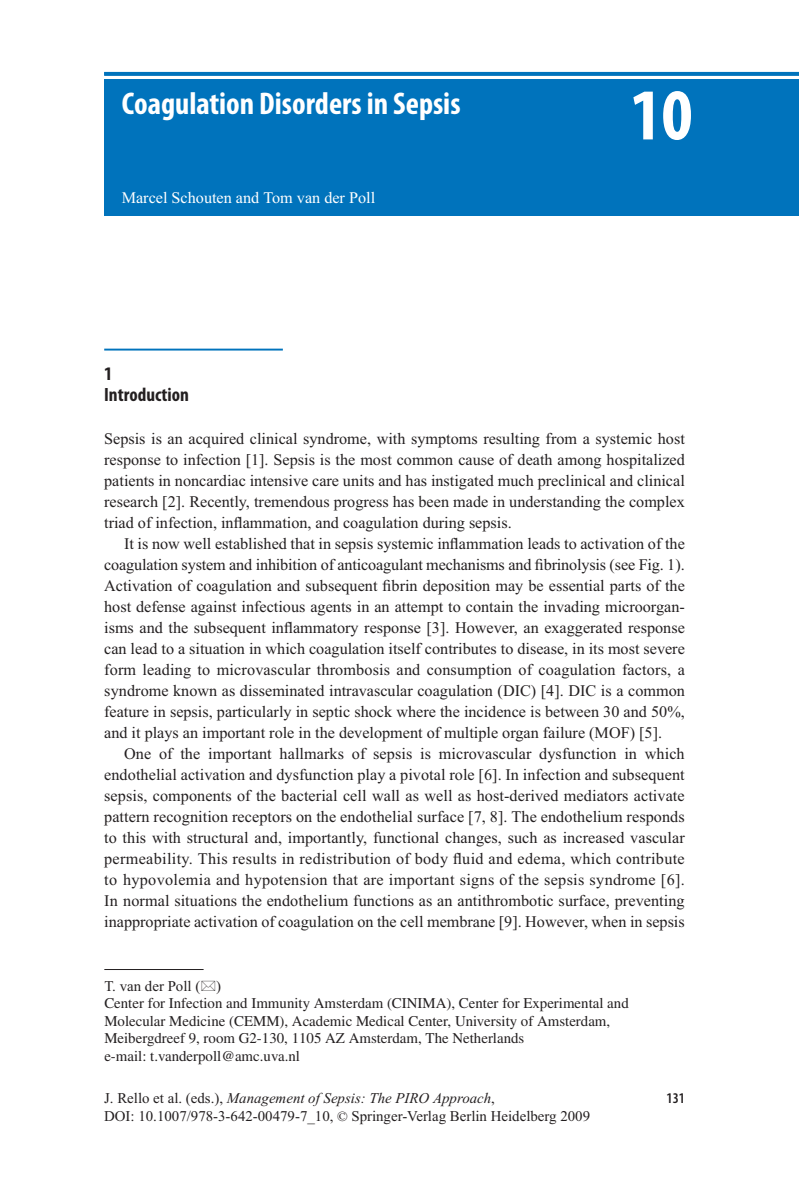
<style>
.page{position:relative;width:799px;height:1196px;background:#fff}
.page>*{position:absolute;margin:0;border:0;box-sizing:border-box;transform-origin:0 0}
.t1{font:700 condensed 73.5px "Myriad Pro";color:#fff}
.t2{font:700 condensed 31.5px "Myriad Pro";color:#fff}
.t3{font:700 condensed 19.25px/21px "Myriad Pro";color:#231f20}
.t4{font:16.1px "Times New Roman";color:#231f20}
.t5{font:16.1px "Times New Roman";letter-spacing:.02em;color:#231f20}
.t6{font:16.1px "Times New Roman";color:#fff}
.t7{font:14.88px/17.5px "Times";color:#231f20}
.t8{font:14.88px/18.4px "Times New Roman";color:#231f20}
.t9{font:600 condensed 14.88px "Myriad Pro";color:#231f20}
.s1{font-family:"Times New Roman"}
.s2{font-family:"Times";font-style:italic}
.s3{font-size:14px}
</style>
<div class="page">
<hr style="left:104px;top:348px;width:179px;height:2px;background:#0073bc">
<div style="left:104px;top:79px;width:695px;height:137px;background:#0073bc"></div>
<svg style="left:104px;top:72px;width:695px;height:4px;background:#0676bd"></svg>
<hr style="left:104px;top:969px;width:100px;height:1px;background:#231f20">
<p class="t2" style="left:122px;top:92px;width:340px">Coagulation Disorders in Sepsis</p>
<p class="t6" style="left:122px;top:192px;width:255px">Marcel Schouten and Tom van der Poll</p>
<p class="t1" style="left:630px;top:89px;width:64px">10</p>
<p class="t3" style="left:104px;top:365px;width:86px">1<br>Introduction</p>
<p class="t4" style="left:104px;top:432px;width:582px">Sepsis is an acquired clinical syndrome, with symptoms resulting from a systemic host</p>
<p class="t4" style="left:104px;top:453px;width:582px">response to infection [1]. Sepsis is the most common cause of death among hospitalized</p>
<p class="t4" style="left:104px;top:474px;width:582px">patients in noncardiac intensive care units and has instigated much preclinical and clinical</p>
<p class="t4" style="left:104px;top:495px;width:582px">research [2]. Recently, tremendous progress has been made in understanding the complex</p>
<p class="t4" style="left:104px;top:516px;width:409px">triad of infection, inflammation, and coagulation during sepsis.</p>
<p class="t4" style="left:124px;top:537px;width:562px">It is now well established that in sepsis systemic inflammation leads to activation of the</p>
<p class="t4" style="left:104px;top:558px;width:582px">coagulation system and inhibition of anticoagulant mechanisms and fibrinolysis (see Fig. 1).</p>
<p class="t4" style="left:104px;top:579px;width:582px">Activation of coagulation and subsequent fibrin deposition may be essential parts of the</p>
<p class="t4" style="left:104px;top:600px;width:582px">host defense against infectious agents in an attempt to contain the invading microorgan-</p>
<p class="t4" style="left:104px;top:621px;width:582px">isms and the subsequent inflammatory response [3]. However, an exaggerated response</p>
<p class="t4" style="left:104px;top:642px;width:582px">can lead to a situation in which coagulation itself contributes to disease, in its most severe</p>
<p class="t4" style="left:104px;top:663px;width:582px">form leading to microvascular thrombosis and consumption of coagulation factors, a</p>
<p class="t4" style="left:104px;top:684px;width:582px">syndrome known as disseminated intravascular coagulation (DIC) [4]. DIC is a common</p>
<p class="t4" style="left:104px;top:705px;width:582px">feature in sepsis, particularly in septic shock where the incidence is between 30 and 50%,</p>
<p class="t4" style="left:104px;top:726px;width:559px">and it plays an important role in the development of multiple organ failure (MOF) [5].</p>
<p class="t4" style="left:124px;top:747px;width:562px">One of the important hallmarks of sepsis is microvascular dysfunction in which</p>
<p class="t4" style="left:104px;top:768px;width:582px">endothelial activation and dysfunction play a pivotal role [6]. In infection and subsequent</p>
<p class="t4" style="left:104px;top:789px;width:582px">sepsis, components of the bacterial cell wall as well as host-derived mediators activate</p>
<p class="t4" style="left:104px;top:810px;width:582px">pattern recognition receptors on the endothelial surface [7, 8]. The endothelium responds</p>
<p class="t4" style="left:104px;top:831px;width:582px">to this with structural and, importantly, functional changes, such as increased vascular</p>
<p class="t5" style="left:104px;top:852px;width:582px">permeability. This results in redistribution of body fluid and edema, which contribute</p>
<p class="t5" style="left:104px;top:873px;width:582px">to hypovolemia and hypotension that are important signs of the sepsis syndrome [6].</p>
<p class="t4" style="left:104px;top:894px;width:582px">In normal situations the endothelium functions as an antithrombotic surface, preventing</p>
<p class="t4" style="left:104px;top:915px;width:582px">inappropriate activation of coagulation on the cell membrane [9]. However, when in sepsis</p>
<p class="t7" style="left:104px;top:978px;width:526px"><span class="s1">T. van der Poll ( )<br></span>Center for Infection and Immunity Amsterdam (CINIMA), Center for Experimental and Molecular Medicine (CEMM), Academic Medical Center, University of Amsterdam, Meibergdreef 9, room G2-130, 1105 AZ Amsterdam, The Netherlands<br>e-mail: t.vanderpoll@amc.uva.nl</p>
<p class="t8" style="left:104px;top:1090px;width:487px">J. Rello et al. (eds.), <span class="s2">Management of Sepsis: The PIRO Approach</span>,<br>DOI: 10.1007/978-3-642-00479-7_10, <span class="s3">©</span> Springer-Verlag Berlin Heidelberg 2009</p>
<p class="t9" style="left:666px;top:1092px;width:20px">131</p>
</div>
